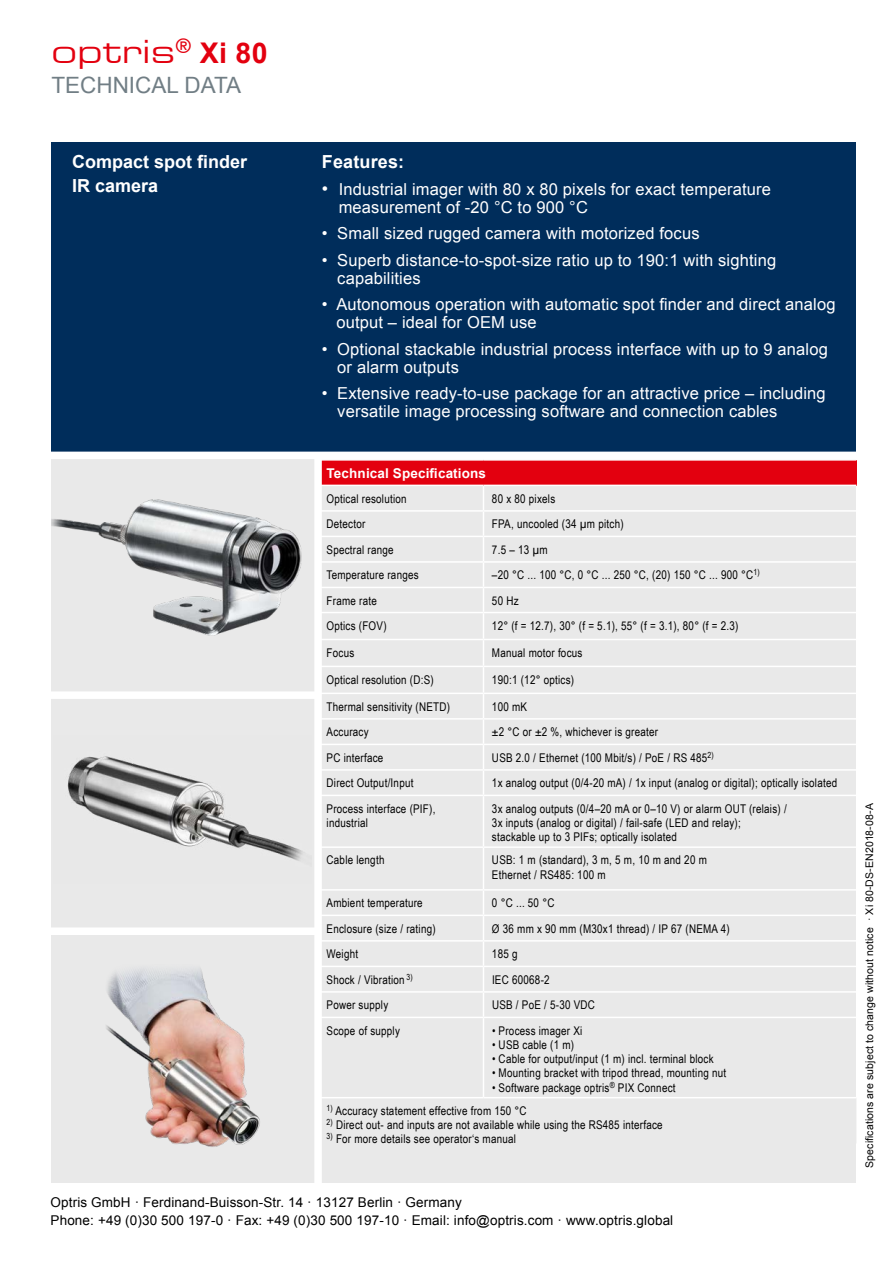
<style>
.page{position:relative;width:893px;height:1263px;background:#fff}
.page>*{position:absolute;margin:0;border:0;box-sizing:border-box;transform-origin:0 0}
.t1{font:31.5px "Eurostile Ex Two Normal";letter-spacing:.01em;color:#e3000f}
.t2{font:22.5px "Arial";color:#717e85}
.t3{font:700 18px/24px "Arial";color:#fff}
.t4{font:16.5px/18px "Arial";letter-spacing:.01em;color:#fff}
.t5{font:13.5px/18px "Arial";letter-spacing:.01em;color:#000}
.t6{font:700 13.5px "Arial";letter-spacing:.01em;color:#fff}
.t7{font:12px/14.2px "Arial Narrow";letter-spacing:.02em;color:#000}
.t8{font:10.5px "Arial";letter-spacing:.01em;color:#000}
.s1{font-family:"Arial";font-weight:700;font-size:28.5px}
.s2{font-size:18px}
</style>
<div class="page">
<div style="left:51px;top:253px;width:805px;height:930px;background:#e9e9e9"></div>
<div style="left:51px;top:142px;width:805px;height:310px;background:#002d5b"></div>
<div style="left:21px;top:452px;width:867px;height:7px;background:#fff"></div>
<div style="left:318px;top:460px;width:538px;height:25px;background:#e3000f"></div>
<hr style="left:318px;top:459px;width:165px;height:2px;background:#fff">
<hr style="left:483px;top:459px;width:373px;height:2px;background:#fff">
<hr style="left:318px;top:485px;width:165px;height:1px;background:#fff">
<hr style="left:483px;top:485px;width:373px;height:1px;background:#fff">
<hr style="left:318px;top:510px;width:165px;height:2px;background:#fff">
<hr style="left:483px;top:510px;width:373px;height:2px;background:#fff">
<hr style="left:318px;top:536px;width:165px;height:1px;background:#fff">
<hr style="left:483px;top:536px;width:373px;height:1px;background:#fff">
<hr style="left:318px;top:561px;width:165px;height:2px;background:#fff">
<hr style="left:483px;top:561px;width:373px;height:2px;background:#fff">
<hr style="left:318px;top:587px;width:165px;height:1px;background:#fff">
<hr style="left:483px;top:587px;width:373px;height:1px;background:#fff">
<hr style="left:318px;top:612px;width:165px;height:1px;background:#fff">
<hr style="left:483px;top:612px;width:373px;height:1px;background:#fff">
<hr style="left:318px;top:639px;width:165px;height:1px;background:#fff">
<hr style="left:483px;top:639px;width:373px;height:1px;background:#fff">
<hr style="left:318px;top:666px;width:165px;height:1px;background:#fff">
<hr style="left:483px;top:666px;width:373px;height:1px;background:#fff">
<hr style="left:318px;top:693px;width:165px;height:1px;background:#fff">
<hr style="left:483px;top:693px;width:373px;height:1px;background:#fff">
<hr style="left:318px;top:718px;width:165px;height:2px;background:#fff">
<hr style="left:483px;top:718px;width:373px;height:2px;background:#fff">
<hr style="left:318px;top:744px;width:165px;height:1px;background:#fff">
<hr style="left:483px;top:744px;width:373px;height:1px;background:#fff">
<hr style="left:318px;top:769px;width:165px;height:2px;background:#fff">
<hr style="left:483px;top:769px;width:373px;height:2px;background:#fff">
<svg style="left:483px;top:486px;width:1px;height:309px"></svg>
<hr style="left:318px;top:795px;width:165px;height:1px;background:#fff">
<hr style="left:483px;top:795px;width:373px;height:1px;background:#fff">
<hr style="left:483px;top:796px;width:1px;height:50px;background:#fff">
<hr style="left:318px;top:846px;width:165px;height:2px;background:#fff">
<hr style="left:483px;top:846px;width:373px;height:2px;background:#fff">
<hr style="left:483px;top:848px;width:1px;height:41px;background:#fff">
<hr style="left:318px;top:889px;width:165px;height:1px;background:#fff">
<hr style="left:483px;top:889px;width:373px;height:1px;background:#fff">
<hr style="left:318px;top:914px;width:165px;height:2px;background:#fff">
<hr style="left:483px;top:914px;width:373px;height:2px;background:#fff">
<hr style="left:318px;top:940px;width:165px;height:2px;background:#fff">
<hr style="left:483px;top:940px;width:373px;height:2px;background:#fff">
<hr style="left:318px;top:966px;width:165px;height:1px;background:#fff">
<hr style="left:483px;top:966px;width:373px;height:1px;background:#fff">
<hr style="left:318px;top:991px;width:165px;height:2px;background:#fff">
<hr style="left:483px;top:991px;width:373px;height:2px;background:#fff">
<svg style="left:483px;top:890px;width:1px;height:127px"></svg>
<hr style="left:318px;top:1017px;width:165px;height:1px;background:#fff">
<hr style="left:483px;top:1017px;width:373px;height:1px;background:#fff">
<hr style="left:483px;top:1018px;width:1px;height:79px;background:#fff">
<hr style="left:318px;top:1097px;width:165px;height:1px;background:#fff">
<hr style="left:483px;top:1097px;width:373px;height:1px;background:#fff">
<div style="left:314px;top:455px;width:8px;height:728px;background:#fff"></div>
<div style="left:33px;top:691px;width:285px;height:8px;background:#fff"></div>
<img style="left:67px;top:756px;width:237px;height:105px">
<img style="left:51px;top:499px;width:251px;height:137px">
<img style="left:106px;top:968px;width:154px;height:179px">
<div style="left:32px;top:927px;width:284px;height:8px;background:#fff"></div>
<h1 class="t1" style="left:51px;top:30px;width:218px">optris<sup>®</sup> <span class="s1">Xi 80</span></h1>
<h2 class="t2" style="left:51px;top:70px;width:191px">TECHNICAL DATA</h2>
<h3 class="t3" style="left:72px;top:150px;width:177px">Compact spot finder<br>IR camera</h3>
<h3 class="t3" style="left:322px;top:150px;width:84px">Features:</h3>
<h3 class="t4" style="left:339px;top:180px;width:434px;text-indent:-17px"><span class="s2">•</span> Industrial imager with 80 x 80 pixels for exact temperature measurement of -20 °C to 900 °C</h3>
<h3 class="t4" style="left:322px;top:225px;width:379px">• Small sized rugged camera with motorized focus</h3>
<h3 class="t4" style="left:337px;top:251px;width:440px;text-indent:-15px">• Superb distance-to-spot-size ratio up to 190:1 with sighting capabilities</h3>
<h3 class="t4" style="left:336px;top:296px;width:501px;text-indent:-15px">• Autonomous operation with automatic spot finder and direct analog output – ideal for OEM use</h3>
<h3 class="t4" style="left:337px;top:340px;width:492px;text-indent:-15px">• Optional stackable industrial process interface with up to 9 analog or alarm outputs</h3>
<h3 class="t4" style="left:337px;top:385px;width:490px;text-indent:-15px">• Extensive ready-to-use package for an attractive price – including versatile image processing software and connection cables</h3>
<p class="t6" style="left:327px;top:464px;width:161px">Technical Specifications</p>
<p class="t7" style="left:327px;top:491px;width:82px">Optical resolution</p>
<p class="t7" style="left:492px;top:491px;width:65px">80 x 80 pixels</p>
<p class="t7" style="left:327px;top:516px;width:40px">Detector</p>
<p class="t7" style="left:492px;top:516px;width:133px">FPA, uncooled (34 µm pitch)</p>
<p class="t7" style="left:327px;top:542px;width:69px">Spectral range</p>
<p class="t7" style="left:492px;top:542px;width:57px">7.5 – 13 µm</p>
<p class="t7" style="left:327px;top:567px;width:94px">Temperature ranges</p>
<p class="t7" style="left:492px;top:567px;width:269px">–20 °C ... 100 °C, 0 °C ... 250 °C, (20) 150 °C ... 900 °C<sup>1)</sup></p>
<p class="t7" style="left:327px;top:593px;width:52px">Frame rate</p>
<p class="t7" style="left:492px;top:593px;width:28px">50 Hz</p>
<p class="t7" style="left:327px;top:618px;width:62px">Optics (FOV)</p>
<p class="t7" style="left:492px;top:618px;width:248px">12° (f = 12.7), 30° (f = 5.1), 55° (f = 3.1), 80° (f = 2.3)</p>
<p class="t7" style="left:327px;top:645px;width:29px">Focus</p>
<p class="t7" style="left:492px;top:645px;width:92px">Manual motor focus</p>
<p class="t7" style="left:327px;top:672px;width:109px">Optical resolution (D:S)</p>
<p class="t7" style="left:492px;top:672px;width:84px">190:1 (12° optics)</p>
<p class="t7" style="left:327px;top:699px;width:125px">Thermal sensitivity (NETD)</p>
<p class="t7" style="left:492px;top:699px;width:37px">100 mK</p>
<p class="t7" style="left:327px;top:724px;width:44px">Accuracy</p>
<p class="t7" style="left:492px;top:724px;width:168px">±2 °C or ±2 %, whichever is greater</p>
<p class="t7" style="left:327px;top:750px;width:58px">PC interface</p>
<p class="t7" style="left:492px;top:750px;width:223px">USB 2.0 / Ethernet (100 Mbit/s) / PoE / RS 485<sup>2)</sup></p>
<p class="t7" style="left:327px;top:775px;width:88px">Direct Output/Input</p>
<p class="t7" style="left:492px;top:775px;width:347px">1x analog output (0/4-20 mA) / 1x input (analog or digital); optically isolated</p>
<p class="t7" style="left:327px;top:801px;width:110px">Process interface (PIF), industrial</p>
<p class="t7" style="left:492px;top:801px;width:296px">3x analog outputs (0/4–20 mA or 0–10 V) or alarm OUT (relais) /<br>3x inputs (analog or digital) / fail-safe (LED and relay); stackable up to 3 PIFs; optically isolated</p>
<p class="t7" style="left:327px;top:852px;width:59px">Cable length</p>
<p class="t7" style="left:492px;top:852px;width:216px">USB: 1 m (standard), 3 m, 5 m, 10 m and 20 m<br>Ethernet / RS485: 100 m</p>
<p class="t7" style="left:327px;top:895px;width:98px">Ambient temperature</p>
<p class="t7" style="left:492px;top:895px;width:64px">0 °C ... 50 °C</p>
<p class="t7" style="left:327px;top:921px;width:111px">Enclosure (size / rating)</p>
<p class="t7" style="left:492px;top:921px;width:239px">Ø 36 mm x 90 mm (M30x1 thread) / IP 67 (NEMA 4)</p>
<p class="t7" style="left:327px;top:946px;width:33px">Weight</p>
<p class="t7" style="left:492px;top:946px;width:27px">185 g</p>
<p class="t7" style="left:327px;top:972px;width:88px">Shock / Vibration <sup>3)</sup></p>
<p class="t7" style="left:492px;top:972px;width:59px">IEC 60068-2</p>
<p class="t7" style="left:327px;top:997px;width:63px">Power supply</p>
<p class="t7" style="left:492px;top:997px;width:105px">USB / PoE / 5-30 VDC</p>
<p class="t7" style="left:327px;top:1023px;width:75px">Scope of supply</p>
<p class="t7" style="left:492px;top:1023px;width:92px">• Process imager Xi</p>
<p class="t7" style="left:492px;top:1037px;width:84px">• USB cable (1 m)</p>
<p class="t7" style="left:492px;top:1051px;width:223px">• Cable for output/input (1 m) incl. terminal block</p>
<p class="t7" style="left:492px;top:1065px;width:236px">• Mounting bracket with tripod thread, mounting nut</p>
<p class="t7" style="left:492px;top:1080px;width:185px">• Software package optris<sup>®</sup> PIX Connect</p>
<p class="t7" style="left:327px;top:1103px;width:202px"><sup>1)</sup> Accuracy statement effective from 150 °C</p>
<p class="t7" style="left:327px;top:1117px;width:338px"><sup>2)</sup> Direct out- and inputs are not available while using the RS485 interface</p>
<p class="t7" style="left:327px;top:1131px;width:191px"><sup>3)</sup> For more details see operator‘s manual</p>
<p class="t5" style="left:51px;top:1194px;width:624px">Optris GmbH · Ferdinand-Buisson-Str. 14 · 13127 Berlin · Germany<br>Phone: +49 (0)30 500 197-0 · Fax: +49 (0)30 500 197-10 · Email: info@optris.com · www.optris.global</p>
<p class="t8" style="left:862px;top:1168px;width:366px;rotate:-90deg">Specifications are subject to change without notice · Xi 80-DS-EN2018-08-A</p>
</div>
